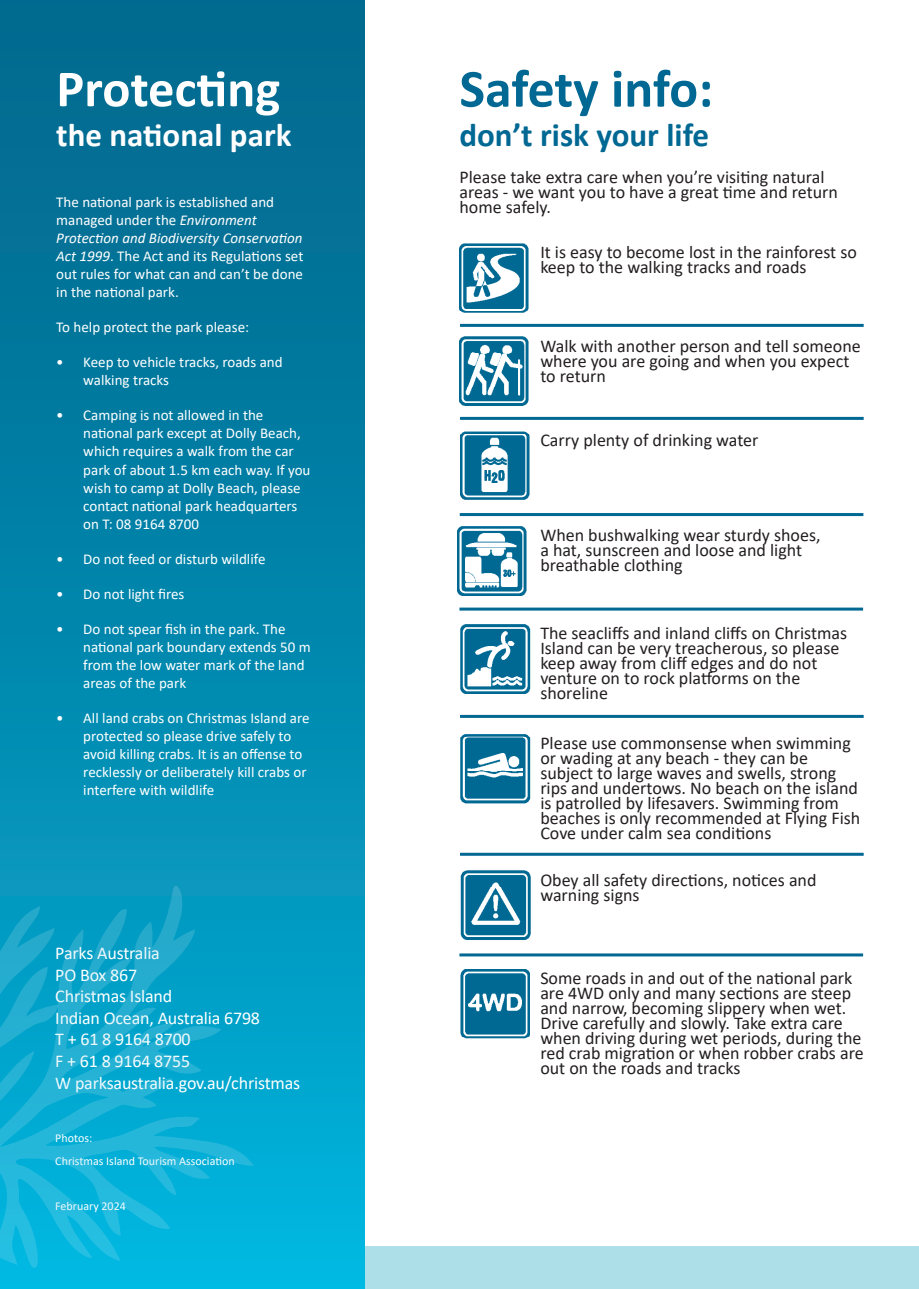
<style>
.page{position:relative;width:919px;height:1289px;background:#fff}
.page>*{position:absolute;margin:0;border:0;box-sizing:border-box;transform-origin:0 0}
.t1{font:700 54px "Calibri";letter-spacing:-.005em;color:#006893}
.t2{font:700 52.5px "Calibri";color:#fff}
.t3{font:700 33px "Calibri";color:#006893}
.t4{font:700 33px "Calibri";color:#fff}
.t5{font:18px "Calibri";color:#231f20}
.t6{font:18px "Calibri";letter-spacing:-.01em;color:#fff}
.t7{font:15px/18px "Calibri";color:#fff}
.t8{font:12px "Calibri";color:#fff}
.s1{font-style:italic}
</style>
<div class="page">
<div style="left:14px;top:1246px;width:904px;height:42px;background:#addfe9"></div>
<div style="left:0;top:0;width:364px;height:1288px;background:linear-gradient(to bottom,#026287,#01b3db)"></div>
<svg style="left:0;top:885px;width:254px;height:382px;background:#0caad1"></svg>
<img style="left:459px;top:243px;width:70px;height:70px">
<img style="left:458px;top:526px;width:69px;height:69px">
<img style="left:460px;top:734px;width:71px;height:70px">
<img style="left:460px;top:969px;width:69px;height:70px">
<img style="left:460px;top:870px;width:71px;height:70px">
<img style="left:460px;top:624px;width:71px;height:69px">
<img style="left:460px;top:431px;width:70px;height:69px">
<img style="left:459px;top:336px;width:70px;height:70px">
<hr style="left:460px;top:324px;width:403px;height:3px;background:#006893">
<hr style="left:460px;top:417px;width:403px;height:3px;background:#006893">
<hr style="left:459px;top:513px;width:404px;height:3px;background:#006893">
<hr style="left:459px;top:607px;width:404px;height:3px;background:#006893">
<hr style="left:460px;top:715px;width:403px;height:3px;background:#006893">
<hr style="left:460px;top:852px;width:403px;height:3px;background:#006893">
<hr style="left:459px;top:953px;width:404px;height:3px;background:#006893">
<p class="t2" style="left:56px;top:52px;width:225px">Protecting</p>
<p class="t4" style="left:56px;top:111px;width:237px">the national park</p>
<p class="t7" style="left:56px;top:193px;width:248px">The national park is established and managed under the <span class="s1">Environment Protection and Biodiversity Conservation Act 1999</span>. The Act and its Regulations set out rules for what can and can’t be done in the national park.</p>
<p class="t7" style="left:56px;top:318px;width:194px">To help protect the park please:</p>
<p class="t7" style="left:83px;top:353px;width:201px;text-indent:-27px">• Keep to vehicle tracks, roads and walking tracks</p>
<p class="t7" style="left:83px;top:406px;width:229px;text-indent:-27px">• Camping is not allowed in the national park except at Dolly Beach, which requires a walk from the car park of about 1.5 km each way. If you wish to camp at Dolly Beach, please contact national park headquarters on T: 08 9164 8700</p>
<p class="t7" style="left:56px;top:549px;width:211px">• Do not feed or disturb wildlife</p>
<p class="t7" style="left:56px;top:584px;width:130px">• Do not light fires</p>
<p class="t7" style="left:83px;top:619px;width:229px;text-indent:-27px">• Do not spear fish in the park. The national park boundary extends 50 m from the low water mark of the land areas of the park</p>
<p class="t7" style="left:83px;top:708px;width:228px;text-indent:-27px">• All land crabs on Christmas Island are protected so please drive safely to avoid killing crabs. It is an offense to recklessly or deliberately kill crabs or interfere with wildlife</p>
<p class="t6" style="left:55px;top:940px;width:106px">Parks Australia</p>
<p class="t6" style="left:55px;top:962px;width:83px">PO Box 867</p>
<p class="t6" style="left:55px;top:983px;width:118px">Christmas Island</p>
<p class="t6" style="left:55px;top:1005px;width:206px">Indian Ocean, Australia 6798</p>
<p class="t6" style="left:55px;top:1026px;width:137px">T + 61 8 9164 8700</p>
<p class="t6" style="left:55px;top:1048px;width:136px">F + 61 8 9164 8755</p>
<p class="t6" style="left:55px;top:1070px;width:246px">W parksaustralia.gov.au/christmas</p>
<p class="t8" style="left:55px;top:1129px;width:38px">Photos:</p>
<p class="t8" style="left:55px;top:1152px;width:181px">Christmas Island Tourism Association</p>
<p class="t8" style="left:55px;top:1198px;width:72px">February 2024</p>
<p class="t1" style="left:459px;top:50px;width:255px">Safety info:</p>
<p class="t3" style="left:459px;top:112px;width:251px">don’t risk your life</p>
<p class="t5" style="left:459px;top:164px;width:366px">Please take extra care when you’re visiting natural</p>
<p class="t5" style="left:459px;top:179px;width:380px">areas - we want you to have a great time and return</p>
<p class="t5" style="left:459px;top:194px;width:93px">home safely.</p>
<p class="t5" style="left:540px;top:239px;width:318px">It is easy to become lost in the rainforest so</p>
<p class="t5" style="left:540px;top:254px;width:268px">keep to the walking tracks and roads</p>
<p class="t5" style="left:540px;top:334px;width:322px">Walk with another person and tell someone</p>
<p class="t5" style="left:540px;top:349px;width:310px">where you are going and when you expect</p>
<p class="t5" style="left:540px;top:364px;width:67px">to return</p>
<p class="t5" style="left:540px;top:428px;width:220px">Carry plenty of drinking water</p>
<p class="t5" style="left:540px;top:522px;width:282px">When bushwalking wear sturdy shoes,</p>
<p class="t5" style="left:540px;top:537px;width:263px">a hat, sunscreen and loose and light</p>
<p class="t5" style="left:540px;top:552px;width:144px">breathable clothing</p>
<p class="t5" style="left:540px;top:621px;width:308px">The seacliffs and inland cliffs on Christmas</p>
<p class="t5" style="left:540px;top:636px;width:300px">Island can be very treacherous, so please</p>
<p class="t5" style="left:540px;top:651px;width:278px">keep away from cliff edges and do not</p>
<p class="t5" style="left:540px;top:666px;width:261px">venture on to rock platforms on the</p>
<p class="t5" style="left:540px;top:681px;width:69px">shoreline</p>
<p class="t5" style="left:540px;top:730px;width:312px">Please use commonsense when swimming</p>
<p class="t5" style="left:540px;top:745px;width:269px">or wading at any beach - they can be</p>
<p class="t5" style="left:540px;top:760px;width:297px">subject to large waves and swells, strong</p>
<p class="t5" style="left:540px;top:775px;width:319px">rips and undertows. No beach on the island</p>
<p class="t5" style="left:540px;top:790px;width:300px">is patrolled by lifesavers. Swimming from</p>
<p class="t5" style="left:540px;top:805px;width:321px">beaches is only recommended at Flying Fish</p>
<p class="t5" style="left:540px;top:820px;width:232px">Cove under calm sea conditions</p>
<p class="t5" style="left:540px;top:867px;width:278px">Obey all safety directions, notices and</p>
<p class="t5" style="left:540px;top:882px;width:101px">warning signs</p>
<p class="t5" style="left:540px;top:965px;width:313px">Some roads in and out of the national park</p>
<p class="t5" style="left:540px;top:980px;width:312px">are 4WD only and many sections are steep</p>
<p class="t5" style="left:540px;top:995px;width:307px">and narrow, becoming slippery when wet.</p>
<p class="t5" style="left:540px;top:1010px;width:304px">Drive carefully and slowly. Take extra care</p>
<p class="t5" style="left:540px;top:1025px;width:323px">when driving during wet periods, during the</p>
<p class="t5" style="left:540px;top:1040px;width:325px">red crab migration or when robber crabs are</p>
<p class="t5" style="left:540px;top:1055px;width:202px">out on the roads and tracks</p>
</div>
